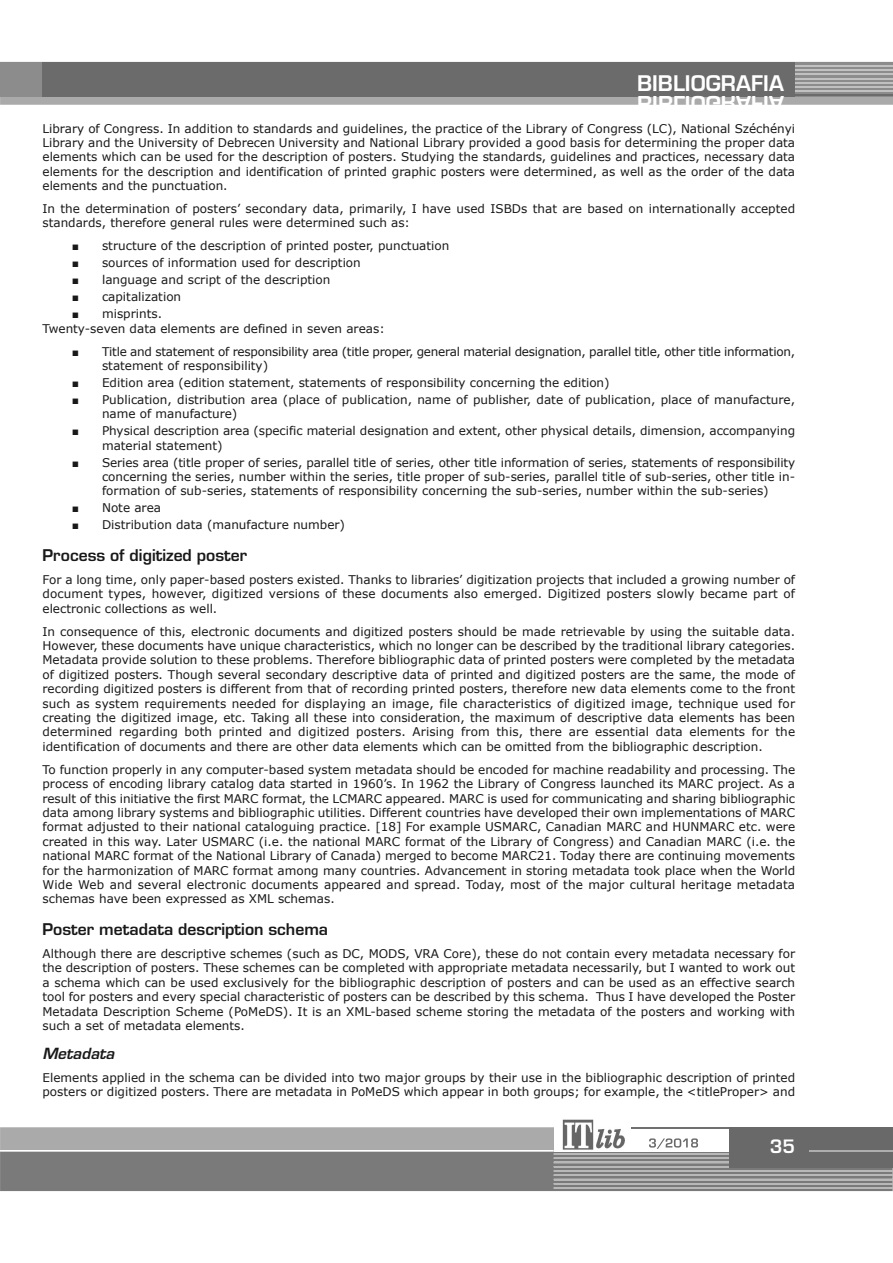
<style>
.page{position:relative;width:893px;height:1263px;background:#fff}
.page>*{position:absolute;margin:0;border:0;box-sizing:border-box;transform-origin:0 0}
.t1{font:21px "Euromode CE Bold";color:#fff}
.t2{font:18px "Euromode CE Bold";color:#fff}
.t3{font:15.75px "Euromode CE Bold";color:#191919}
.t4{font:italic 15px "Euromode CE Bold";color:#191919}
.t5{font:12px/14.4px "Verdana";color:#191919}
.t6{font:12px/23px "Verdana";letter-spacing:-.02em;color:#191919}
</style>
<div class="page">
<svg style="left:1px;top:1127px;width:553px;height:11px;background:#acacac"></svg>
<svg style="left:0;top:62px;width:893px;height:43px;background:#7c7c7c"></svg>
<hr style="left:795px;top:65px;width:98px;height:2px;background:#c1c1c1">
<hr style="left:631px;top:1127px;width:98px;height:2px;background:#707070">
<img style="left:562px;top:1119px;width:62px;height:19px">
<div style="left:729px;top:1127px;width:164px;height:41px;background:#696969"></div>
<hr style="left:0;top:1127px;width:1px;height:64px;background:#aaa">
<svg style="left:0;top:1138px;width:893px;height:53px;background:#8d8d8d"></svg>
<h1 class="t1" style="left:637px;top:73px;width:148px">BB ii BB ll ii OO GG rr AA FF ii AA</h1>
<p class="t5" style="left:43px;top:121px;width:754px;text-align:justify">Library of Congress. In addition to standards and guidelines, the practice of the Library of Congress (LC), National Széchényi Library and the University of Debrecen University and National Library provided a good basis for determining the proper data elements which can be used for the description of posters. Studying the standards, guidelines and practices, necessary data elements for the description and identification of printed graphic posters were determined, as well as the order of the data elements and the punctuation.</p>
<p class="t5" style="left:43px;top:201px;width:754px">In the determination of posters’ secondary data, primarily, I have used ISBDs that are based on internationally accepted standards, therefore general rules were determined such as:</p>
<p class="t5" style="left:102px;top:237px;width:349px;line-height:17px">structure of the description of printed poster, punctuation sources of information used for description<br>language and script of the description<br>capitalization<br>misprints.</p>
<p class="t6" style="left:102px;top:316px;width:695px;text-indent:-60px">Twenty-seven data elements are defined in seven areas:<br>Title and statement of responsibility area (title proper, general material designation, parallel title, other title information,</p>
<p class="t5" style="left:102px;top:357px;width:695px;line-height:17px">statement of responsibility)<br>Edition area (edition statement, statements of responsibility concerning the edition)<br>Publication, distribution area (place of publication, name of publisher, date of publication, place of manufacture,</p>
<p class="t5" style="left:102px;top:405px;width:695px;line-height:17.1px">name of manufacture)<br>Physical description area (specific material designation and extent, other physical details, dimension, accompanying</p>
<p class="t5" style="left:102px;top:436px;width:695px;line-height:17.1px">material statement)<br>Series area (title proper of series, parallel title of series, other title information of series, statements of responsibility</p>
<p class="t5" style="left:102px;top:469px;width:695px">concerning the series, number within the series, title proper of sub-series, parallel title of sub-series, other title in&shy;formation of sub-series, statements of responsibility concerning the sub-series, number within the sub-series)</p>
<p class="t5" style="left:102px;top:499px;width:245px;line-height:17px">Note area<br>Distribution data (manufacture number)</p>
<h3 class="t3" style="left:43px;top:546px;width:206px">Process of digitized poster</h3>
<p class="t5" style="left:43px;top:572px;width:754px;text-align:justify">For a long time, only paper-based posters existed. Thanks to libraries’ digitization projects that included a growing number of document types, however, digitized versions of these documents also emerged. Digitized posters slowly became part of electronic collections as well.</p>
<p class="t5" style="left:43px;top:624px;width:754px;text-align:justify">In consequence of this, electronic documents and digitized posters should be made retrievable by using the suitable data.<br>However, these documents have unique characteristics, which no longer can be described by the traditional library categories.<br>Metadata provide solution to these problems. Therefore bibliographic data of printed posters were completed by the metadata of digitized posters. Though several secondary descriptive data of printed and digitized posters are the same, the mode of recording digitized posters is different from that of recording printed posters, therefore new data elements come to the front such as system requirements needed for displaying an image, file characteristics of digitized image, technique used for creating the digitized image, etc. Taking all these into consideration, the maximum of descriptive data elements has been determined regarding both printed and digitized posters. Arising from this, there are essential data elements for the identification of documents and there are other data elements which can be omitted from the bibliographic description.</p>
<p class="t5" style="left:43px;top:762px;width:754px;text-align:justify">To function properly in any computer-based system metadata should be encoded for machine readability and processing. The process of encoding library catalog data started in 1960’s. In 1962 the Library of Congress launched its MARC project. As a result of this initiative the first MARC format, the LCMARC appeared. MARC is used for communicating and sharing bibliographic data among library systems and bibliographic utilities. Different countries have developed their own implementations of MARC format adjusted to their national cataloguing practice. [18] For example USMARC, Canadian MARC and HUNMARC etc. were created in this way. Later USMARC (i.e. the national MARC format of the Library of Congress) and Canadian MARC (i.e. the national MARC format of the National Library of Canada) merged to become MARC21. Today there are continuing movements for the harmonization of MARC format among many countries. Advancement in storing metadata took place when the World Wide Web and several electronic documents appeared and spread. Today, most of the major cultural heritage metadata schemas have been expressed as XML schemas.</p>
<h3 class="t3" style="left:43px;top:920px;width:287px">Poster metadata description schema</h3>
<p class="t5" style="left:43px;top:946px;width:754px;text-align:justify">Although there are descriptive schemes (such as DC, MODS, VRA Core), these do not contain every metadata necessary for the description of posters. These schemes can be completed with appropriate metadata necessarily, but I wanted to work out a schema which can be used exclusively for the bibliographic description of posters and can be used as an effective search tool for posters and every special characteristic of posters can be described by this schema. Thus I have developed the Poster Metadata Description Scheme (PoMeDS). It is an XML-based scheme storing the metadata of the posters and working with such a set of metadata elements.</p>
<p class="t4" style="left:43px;top:1045px;width:73px">Metadata</p>
<p class="t5" style="left:43px;top:1069px;width:754px">Elements applied in the schema can be divided into two major groups by their use in the bibliographic description of printed posters or digitized posters. There are metadata in PoMeDS which appear in both groups; for example, the &lt;titleProper&gt; and</p>
<h2 class="t2" style="left:770px;top:1135px;width:27px">35</h2>
</div>
